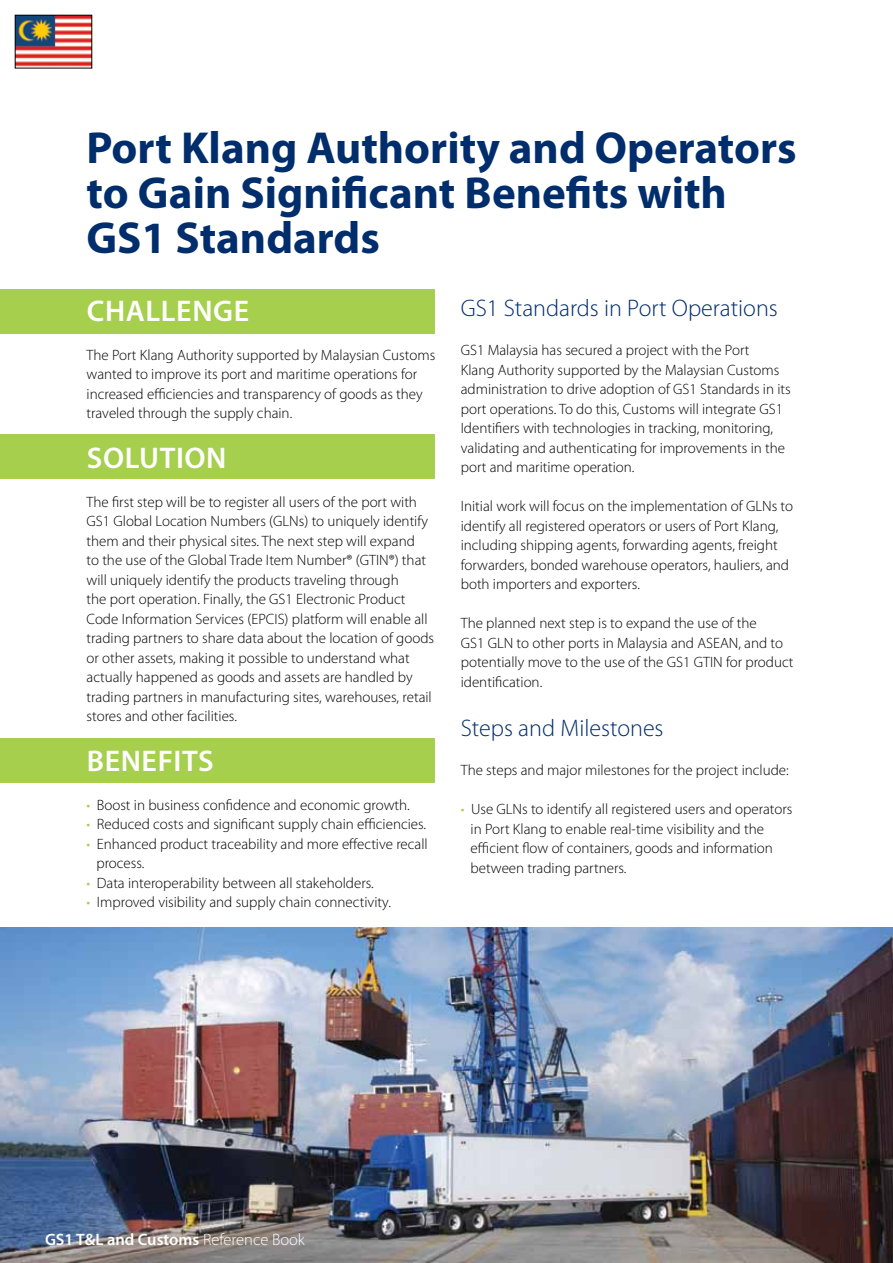
<style>
.page{position:relative;width:893px;height:1263px;background:#fff}
.page>*{position:absolute;margin:0;border:0;box-sizing:border-box;transform-origin:0 0}
.t1{font:700 45px/45px "Myriad Pro";color:#002d6c}
.t2{font:600 30px "Myriad Pro";letter-spacing:.02em;color:#fff}
.t3{font:300 24px "Myriad Pro";color:#002d6c}
.t4{font:600 16.5px "Myriad Pro";color:#fff}
.t5{font:300 15px/19.5px "Myriad Pro";color:#000}
.s1{color:#a5cf4d}
.s2{font-weight:300}
</style>
<div class="page">
<div style="left:0;top:290px;width:434px;height:44px;background:#a5cf4d"></div>
<div style="left:0;top:434px;width:434px;height:45px;background:#a5cf4d"></div>
<div style="left:0;top:739px;width:434px;height:44px;background:#a5cf4d"></div>
<img style="left:0;top:927px;width:893px;height:336px">
<img style="left:17px;top:17px;width:73px;height:49px">
<h1 class="t1" style="left:87px;top:126px;width:712px">Port Klang Authority and Operators to Gain Significant Benefits with<br>GS1 Standards</h1>
<h2 class="t2" style="left:87px;top:294px;width:37px">CHALLENGE</h2>
<p class="t5" style="left:87px;top:345px;width:350px">The Port Klang Authority supported by Malaysian Customs wanted to improve its port and maritime operations for increased efficiencies and transparency of goods as they traveled through the supply chain.</p>
<h2 class="t2" style="left:87px;top:441px;width:35px">SOLUT</h2>
<h2 class="t2" style="left:176px;top:441px;width:29px">ION</h2>
<p class="t5" style="left:87px;top:492px;width:349px">The first step will be to register all users of the port with GS1 Global Location Numbers (GLNs) to uniquely identify them and their physical sites. The next step will expand<br>to the use of the Global Trade Item Number® (GTIN®) that will uniquely identify the products traveling through<br>the port operation. Finally, the GS1 Electronic Product Code Information Services (EPCIS) platform will enable all trading partners to share data about the location of goods or other assets, making it possible to understand what actually happened as goods and assets are handled by trading partners in manufacturing sites, warehouses, retail stores and other facilities.</p>
<h2 class="t2" style="left:87px;top:744px;width:36px">BENEF</h2>
<h2 class="t2" style="left:174px;top:744px;width:25px">ITS</h2>
<p class="t5" style="left:87px;top:795px;width:325px"><span class="s1">•</span> Boost in business confidence and economic growth.</p>
<p class="t5" style="left:87px;top:815px;width:341px"><span class="s1">•</span> Reduced costs and significant supply chain efficiencies.</p>
<p class="t5" style="left:96px;top:834px;width:333px;text-indent:-10px"><span class="s1">•</span> Enhanced product traceability and more effective recall process.</p>
<p class="t5" style="left:87px;top:873px;width:289px"><span class="s1">•</span> Data interoperability between all stakeholders.</p>
<p class="t5" style="left:87px;top:893px;width:306px"><span class="s1">•</span> Improved visibility and supply chain connectivity.</p>
<h3 class="t3" style="left:461px;top:295px;width:319px">GS1 Standards in Port Operations</h3>
<p class="t5" style="left:461px;top:341px;width:331px">GS1 Malaysia has secured a project with the Port<br>Klang Authority supported by the Malaysian Customs administration to drive adoption of GS1 Standards in its port operations. To do this, Customs will integrate GS1<br>Identifiers with technologies in tracking, monitoring, validating and authenticating for improvements in the port and maritime operation.</p>
<p class="t5" style="left:461px;top:497px;width:334px">Initial work will focus on the implementation of GLNs to identify all registered operators or users of Port Klang, including shipping agents, forwarding agents, freight forwarders, bonded warehouse operators, hauliers, and both importers and exporters.</p>
<p class="t5" style="left:461px;top:614px;width:334px">The planned next step is to expand the use of the<br>GS1 GLN to other ports in Malaysia and ASEAN, and to potentially move to the use of the GS1 GTIN for product identification.</p>
<h3 class="t3" style="left:461px;top:715px;width:204px">Steps and Milestones</h3>
<p class="t5" style="left:461px;top:761px;width:330px">The steps and major milestones for the project include:</p>
<p class="t5" style="left:471px;top:800px;width:323px;text-indent:-10px"><span class="s1">•</span> Use GLNs to identify all registered users and operators in Port Klang to enable real-time visibility and the efficient flow of containers, goods and information between trading partners.</p>
<p class="t4" style="left:45px;top:1231px;width:261px">GS1 T&amp;L AND CUSTOMS <span class="s2">Reference Book</span></p>
</div>
